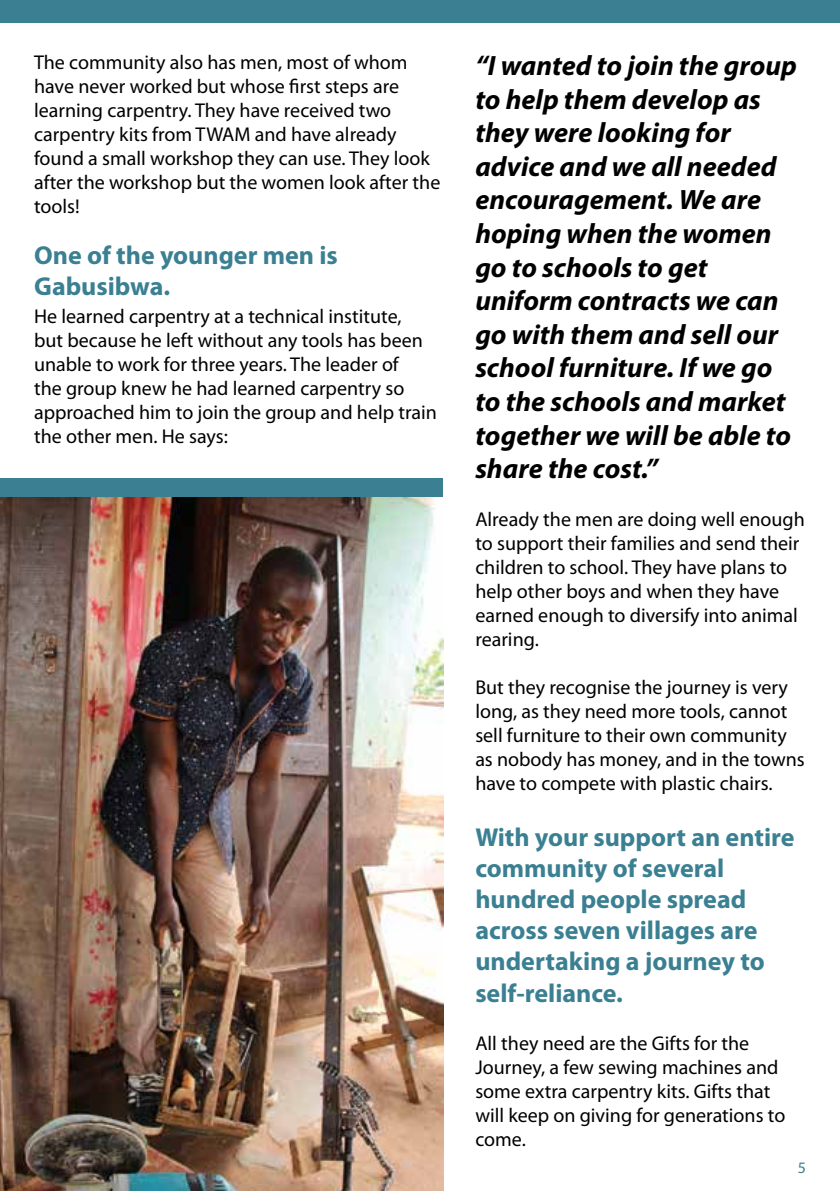
<style>
.page{position:relative;width:840px;height:1191px;background:#fff}
.page>*{position:absolute;margin:0;border:0;box-sizing:border-box;transform-origin:0 0}
.t1{font:italic 700 28px/33.6px "Myriad Pro";color:#000}
.t2{font:700 26px/31.2px "Myriad Pro";color:#3b8092}
.t3{font:20px/24px "Myriad Pro";color:#000}
.t4{font:16px "Myriad Pro";color:#3b8092}
</style>
<div class="page">
<div style="left:0;top:0;width:839px;height:23px;background:#3b8092"></div>
<img style="left:0;top:495px;width:443px;height:696px">
<div style="left:0;top:478px;width:442px;height:18px;background:#3b8092"></div>
<p class="t3" style="left:34px;top:51px;width:407px">The community also has men, most of whom have never worked but whose first steps are learning carpentry. They have received two carpentry kits from TWAM and have already found a small workshop they can use. They look after the workshop but the women look after the tools!</p>
<h2 class="t2" style="left:34px;top:240px;width:305px">One of the younger men is<br>Gabusibwa.</h2>
<p class="t3" style="left:34px;top:305px;width:404px">He learned carpentry at a technical institute,<br>but because he left without any tools has been unable to work for three years. The leader of<br>the group knew he had learned carpentry so approached him to join the group and help train the other men. He says:</p>
<p class="t1" style="left:475px;top:49px;width:323px">“I wanted to join the group to help them develop as they were looking for advice and we all needed encouragement. We are hoping when the women go to schools to get uniform contracts we can go with them and sell our school furniture. If we go to the schools and market together we will be able to share the cost.”</p>
<p class="t3" style="left:475px;top:508px;width:331px">Already the men are doing well enough to support their families and send their children to school. They have plans to help other boys and when they have earned enough to diversify into animal rearing.</p>
<p class="t3" style="left:475px;top:676px;width:331px">But they recognise the journey is very long, as they need more tools, cannot sell furniture to their own community as nobody has money, and in the towns have to compete with plastic chairs.</p>
<h2 class="t2" style="left:475px;top:821px;width:320px">With your support an entire community of several hundred people spread across seven villages are undertaking a journey to self-reliance.</h2>
<p class="t3" style="left:475px;top:1031px;width:311px">All they need are the Gifts for the<br>Journey, a few sewing machines and some extra carpentry kits. Gifts that will keep on giving for generations to come.</p>
<p class="t4" style="left:797px;top:1158px;width:10px">5</p>
</div>
